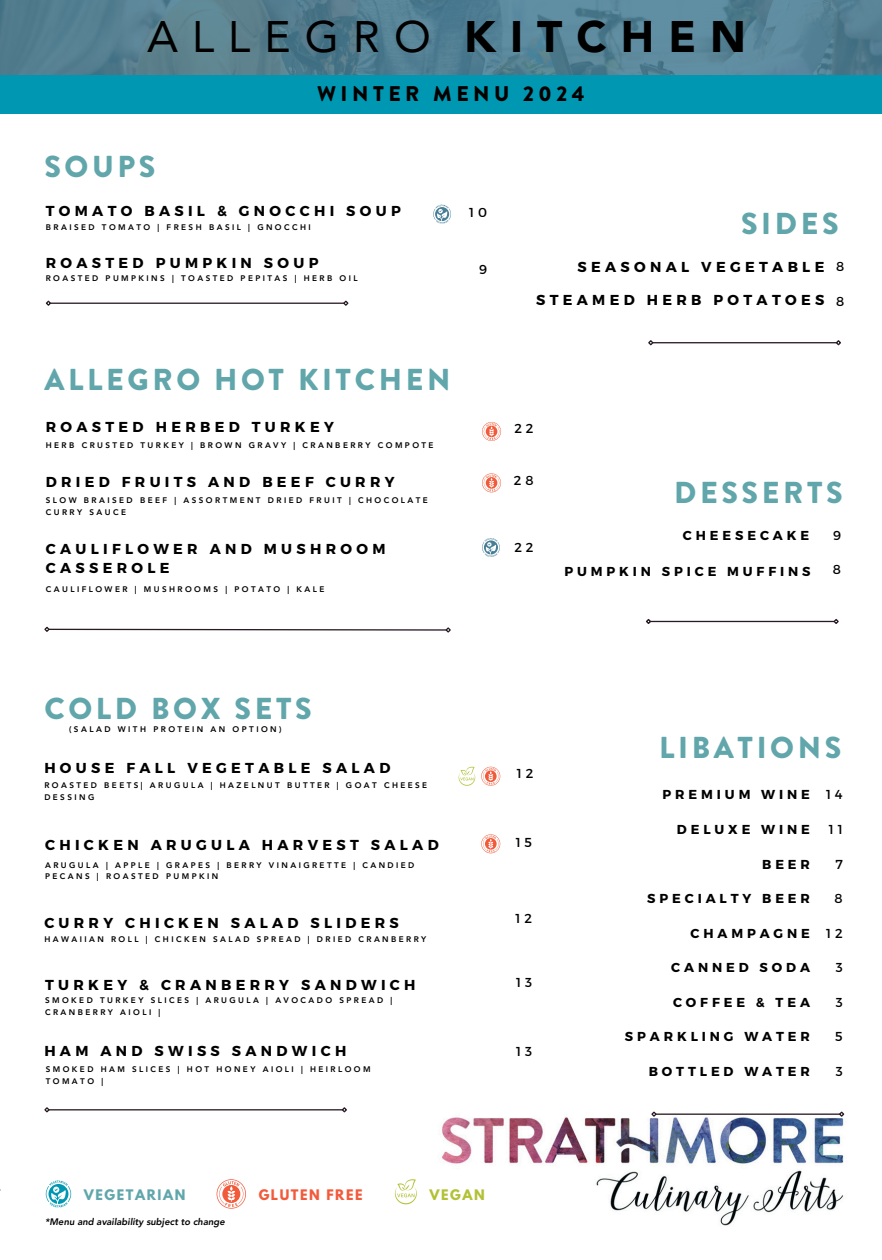
<style>
.page{position:relative;width:882px;height:1260px;background:#fff}
.page>*{position:absolute;margin:0;border:0;box-sizing:border-box;transform-origin:0 0}
.t1{font:44.1px "Avenir LT Pro";letter-spacing:.32em;color:#000}
.t2{font:900 44.1px "Avenir LT Pro";letter-spacing:.32em;color:#000}
.t3{font:900 30.28px "Brandon Grotesque";letter-spacing:.12em;color:#61a6ab}
.t4{font:900 21.18px "Brandon Grotesque";letter-spacing:.215em;color:#000}
.t5{font:700 14.44px/19.4px "Montserrat";letter-spacing:.3em;color:#000}
.t6{font:700 12.95px "Montserrat";letter-spacing:.3em;color:#000}
.t7{font:12.95px "Montserrat";color:#000}
.t8{font:700 12.86px "League Spartan";letter-spacing:.12em;color:#61a6ab}
.t9{font:700 12.86px "League Spartan";letter-spacing:.12em;color:#f15b3b}
.t10{font:700 12.86px "League Spartan";letter-spacing:.12em;color:#b3c135}
.t11{font:italic 800 9.45px "Avenir LT Pro";color:#000}
.t12{font:800 8.14px/11.4px "Avenir LT Pro";letter-spacing:.3em;color:#000}
</style>
<div class="page">
<img style="left:441px;top:1113px;width:403px;height:113px">
<img style="left:0;top:0;width:882px;height:75px">
<div style="left:0;top:75px;width:882px;height:39px;background:#0097b2"></div>
<svg style="left:46px;top:1180px;width:25px;height:27px"></svg>
<svg style="left:217px;top:1179px;width:29px;height:30px"></svg>
<svg style="left:395px;top:1179px;width:22px;height:25px"></svg>
<svg style="left:482px;top:422px;width:19px;height:19px"></svg>
<svg style="left:482px;top:473px;width:19px;height:19px"></svg>
<svg style="left:482px;top:538px;width:18px;height:19px"></svg>
<hr style="left:650px;top:621px;width:185px;height:1px;background:#291b25">
<svg style="left:646px;top:619px;width:6px;height:5px"></svg>
<svg style="left:832px;top:619px;width:7px;height:5px"></svg>
<hr style="left:50px;top:303px;width:294px;height:1px;background:#291b25">
<svg style="left:45px;top:300px;width:7px;height:6px"></svg>
<svg style="left:342px;top:300px;width:7px;height:6px"></svg>
<svg style="left:433px;top:205px;width:18px;height:19px"></svg>
<hr style="left:49px;top:1109px;width:294px;height:1px;background:#291b25">
<svg style="left:44px;top:1107px;width:7px;height:6px"></svg>
<svg style="left:341px;top:1107px;width:6px;height:6px"></svg>
<svg style="left:481px;top:767px;width:19px;height:19px"></svg>
<svg style="left:459px;top:767px;width:16px;height:19px"></svg>
<svg style="left:481px;top:834px;width:19px;height:19px"></svg>
<hr style="left:652px;top:342px;width:185px;height:1px;background:#291b25">
<svg style="left:648px;top:340px;width:7px;height:6px"></svg>
<svg style="left:835px;top:340px;width:6px;height:6px"></svg>
<svg style="left:44px;top:626px;width:407px;height:7px"></svg>
<hr style="left:656px;top:1114px;width:184px;height:1px;background:#291b25">
<svg style="left:650px;top:1111px;width:8px;height:7px"></svg>
<svg style="left:838px;top:1111px;width:7px;height:7px"></svg>
<h2 class="t1" style="left:147px;top:19px;width:285px">ALLEGRO</h2>
<p class="t2" style="left:464px;top:19px;width:284px">KITCHEN</p>
<p class="t3" style="left:44px;top:146px;width:113px">SOUPS</p>
<h1 class="t4" style="left:317px;top:78px;width:269px">WINTER MENU 2024</h1>
<h5 class="t5" style="left:46px;top:201px;width:357px">TOMATO BASIL &amp; GNOCCHI SOUP</h5>
<p class="t12" style="left:46px;top:222px;width:267px">BRAISED TOMATO | FRESH BASIL | GNOCCHI</p>
<p class="t7" style="left:469px;top:204px;width:19px">1 0</p>
<p class="t3" style="left:741px;top:202px;width:99px">SIDES</p>
<p class="t5" style="left:46px;top:253px;width:274px">ROASTED PUMPKIN SOUP</p>
<p class="t12" style="left:46px;top:274px;width:314px">ROASTED PUMPKINS | TOASTED PEPITAS | HERB OIL</p>
<h3 class="t3" style="left:44px;top:358px;width:408px">ALLEGRO HOT KITCHEN</h3>
<p class="t5" style="left:46px;top:416px;width:290px">ROASTED HERBED TURKEY</p>
<p class="t12" style="left:46px;top:440px;width:389px">HERB CRUSTED TURKEY | BROWN GRAVY | CRANBERRY COMPOTE</p>
<h5 class="t7" style="left:479px;top:261px;width:9px">9</h5>
<p class="t5" style="left:578px;top:257px;width:248px">SEASONAL VEGETABLE</p>
<p class="t7" style="left:836px;top:258px;width:10px">8</p>
<p class="t7" style="left:836px;top:292px;width:10px">8</p>
<p class="t5" style="left:536px;top:289px;width:290px">STEAMED HERB POTATOES</p>
<p class="t7" style="left:514px;top:420px;width:21px">2 2</p>
<h5 class="t5" style="left:46px;top:471px;width:350px">DRIED FRUITS AND BEEF CURRY</h5>
<h5 class="t7" style="left:514px;top:472px;width:21px">2 8</h5>
<h3 class="t12" style="left:46px;top:495px;width:384px;line-height:11.6px">SLOW BRAISED BEEF | ASSORTMENT DRIED FRUIT | CHOCOLATE<br>CURRY SAUCE</h3>
<h5 class="t5" style="left:46px;top:538px;width:341px">CAULIFLOWER AND MUSHROOM<br>CASSEROLE</h5>
<p class="t12" style="left:46px;top:584px;width:280px">CAULIFLOWER | MUSHROOMS | POTATO | KALE</p>
<p class="t7" style="left:514px;top:539px;width:21px">2 2</p>
<h3 class="t3" style="left:674px;top:471px;width:170px">DESSERTS</h3>
<h5 class="t6" style="left:683px;top:527px;width:128px">CHEESECAKE</h5>
<p class="t7" style="left:833px;top:527px;width:9px">9</p>
<p class="t7" style="left:833px;top:561px;width:10px">8</p>
<p class="t6" style="left:564px;top:563px;width:248px">PUMPKIN SPICE MUFFINS</p>
<p class="t3" style="left:44px;top:687px;width:269px">COLD BOX SETS</p>
<h5 class="t12" style="left:69px;top:725px;width:214px">(SALAD WITH PROTEIN AN OPTION)</h5>
<p class="t5" style="left:44px;top:757px;width:348px">HOUSE FALL VEGETABLE SALAD</p>
<p class="t12" style="left:44px;top:780px;width:384px">ROASTED BEETS| ARUGULA | HAZELNUT BUTTER | GOAT CHEESE<br>DESSING</p>
<h3 class="t5" style="left:45px;top:835px;width:395px">CHICKEN ARUGULA HARVEST SALAD</h3>
<h6 class="t12" style="left:45px;top:860px;width:371px;line-height:11.6px">ARUGULA | APPLE | GRAPES | BERRY VINAIGRETTE | CANDIED<br>PECANS | ROASTED PUMPKIN</h6>
<h6 class="t5" style="left:44px;top:913px;width:356px">CURRY CHICKEN SALAD SLIDERS</h6>
<h6 class="t12" style="left:44px;top:934px;width:384px">HAWAIIAN ROLL | CHICKEN SALAD SPREAD | DRIED CRANBERRY</h6>
<h6 class="t5" style="left:45px;top:975px;width:372px">TURKEY &amp; CRANBERRY SANDWICH</h6>
<h6 class="t12" style="left:45px;top:995px;width:349px">SMOKED TURKEY SLICES | ARUGULA | AVOCADO SPREAD |<br>CRANBERRY AIOLI |</h6>
<p class="t5" style="left:44px;top:1040px;width:303px">HAM AND SWISS SANDWICH</p>
<p class="t12" style="left:46px;top:1065px;width:326px">SMOKED HAM SLICES | HOT HONEY AIOLI | HEIRLOOM<br>TOMATO |</p>
<h6 class="t7" style="left:517px;top:765px;width:18px">1 2</h6>
<p class="t7" style="left:516px;top:834px;width:18px">1 5</p>
<h6 class="t7" style="left:516px;top:910px;width:18px">1 2</h6>
<h6 class="t7" style="left:516px;top:974px;width:17px">1 3</h6>
<h6 class="t7" style="left:516px;top:1043px;width:17px">1 3</h6>
<h4 class="t8" style="left:84px;top:1188px;width:103px">VEGETARIAN</h4>
<p class="t11" style="left:45px;top:1218px;width:181px">*Menu and availability subject to change</p>
<p class="t9" style="left:259px;top:1188px;width:105px">GLUTEN FREE</p>
<p class="t10" style="left:430px;top:1188px;width:57px">VEGAN</p>
<h5 class="t3" style="left:659px;top:726px;width:184px">LIBATIONS</h5>
<h5 class="t6" style="left:663px;top:786px;width:149px">PREMIUM WINE</h5>
<p class="t6" style="left:677px;top:821px;width:135px">DELUXE WINE</p>
<p class="t6" style="left:762px;top:855px;width:49px">BEER</p>
<p class="t6" style="left:647px;top:890px;width:164px">SPECIALTY BEER</p>
<h5 class="t6" style="left:691px;top:925px;width:121px">CHAMPAGNE</h5>
<p class="t6" style="left:671px;top:959px;width:140px">CANNED SODA</p>
<p class="t6" style="left:673px;top:994px;width:138px">COFFEE &amp; TEA</p>
<p class="t6" style="left:625px;top:1028px;width:187px">SPARKLING WATER</p>
<h3 class="t6" style="left:649px;top:1063px;width:163px">BOTTLED WATER</h3>
<h6 class="t7" style="left:826px;top:786px;width:18px">1 4</h6>
<p class="t7" style="left:829px;top:821px;width:15px">1 1</p>
<h6 class="t7" style="left:835px;top:855px;width:9px">7</h6>
<h3 class="t7" style="left:835px;top:890px;width:10px">8</h3>
<p class="t7" style="left:826px;top:925px;width:18px">1 2</p>
<p class="t7" style="left:836px;top:959px;width:8px">3</p>
<p class="t7" style="left:836px;top:994px;width:8px">3</p>
<p class="t7" style="left:835px;top:1028px;width:9px">5</p>
<p class="t7" style="left:836px;top:1063px;width:8px">3</p>
</div>
